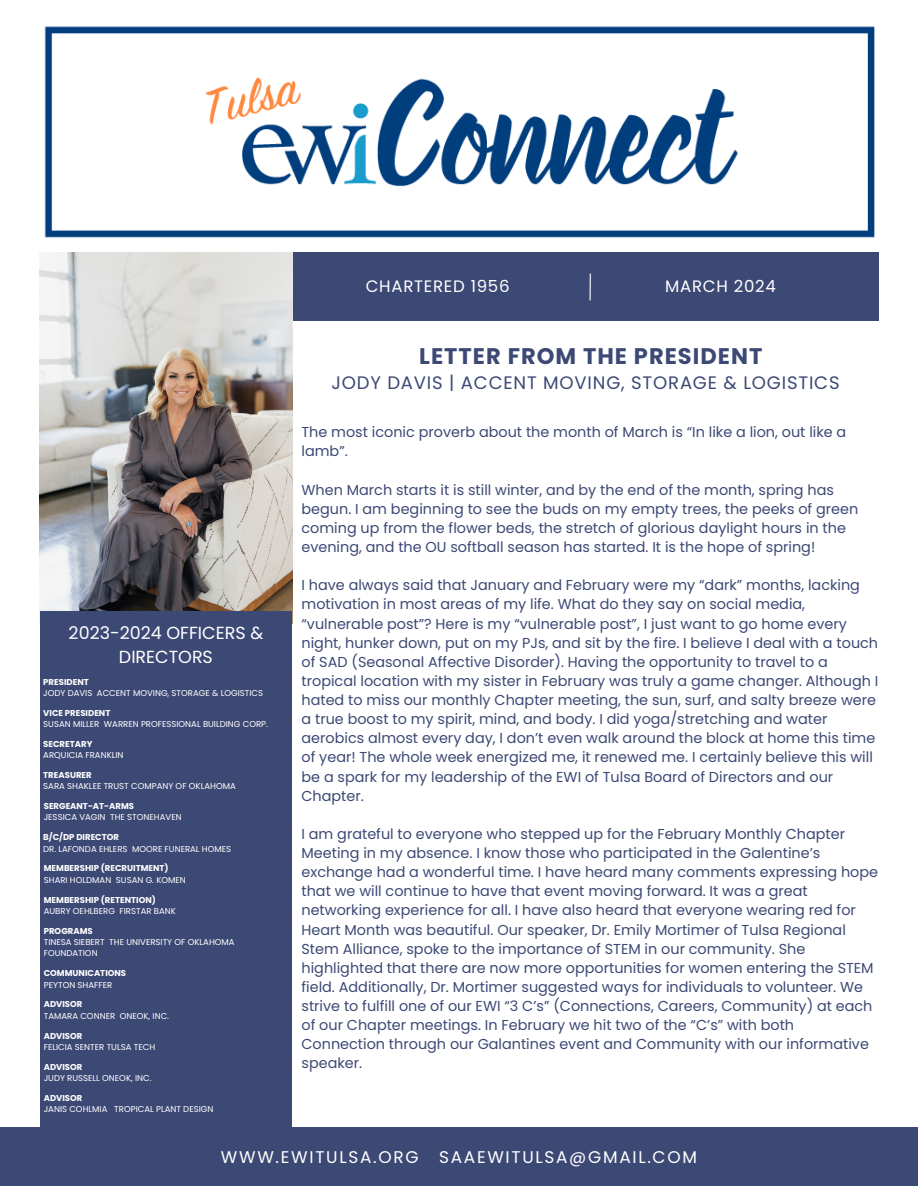
<style>
.page{position:relative;width:918px;height:1188px;background:#fff}
.page>*{position:absolute;margin:0;border:0;box-sizing:border-box;transform-origin:0 0}
.t1{font:700 22.5px "Poppins";letter-spacing:.045em;color:#3d4975}
.t2{font:18px "Poppins";letter-spacing:.045em;color:#3d4975}
.t3{font:17.55px/23.7px "Poppins";color:#fff;text-align:center}
.t4{font:16.95px "Poppins";letter-spacing:.1em;color:#fff}
.t5{font:16.5px "Poppins";letter-spacing:.045em;color:#fff}
.t6{font:14.4px/19.2px "Poppins";color:#3d4975}
.t7{font:8.55px/11.4px "Poppins";color:#fff}
.t8{font:700 8.55px "Poppins";color:#fff}
</style>
<div class="page">
<div style="left:292px;top:252px;width:586px;height:69px;background:#3d4975"></div>
<img style="left:39px;top:252px;width:253px;height:370px">
<div style="left:40px;top:611px;width:252px;height:516px;background:#3d4975"></div>
<div style="left:0;top:1127px;width:918px;height:59px;background:#3d4975"></div>
<img style="left:44px;top:26px;width:831px;height:212px">
<svg style="left:590px;top:274px;width:1px;height:27px"></svg>
<p class="t5" style="left:366px;top:274px;width:145px">CHARTERED 1956</p>
<p class="t5" style="left:665px;top:274px;width:112px">MARCH 2024</p>
<p class="t3" style="left:69px;top:621px;width:196px">2023-2024 OFFICERS &amp;<br>DIRECTORS</p>
<p class="t8" style="left:43px;top:676px;width:47px">PRESIDENT</p>
<p class="t7" style="left:43px;top:687px;width:221px">JODY DAVIS ACCENT MOVING, STORAGE &amp; LOGISTICS</p>
<p class="t8" style="left:43px;top:707px;width:69px">VICE PRESIDENT</p>
<p class="t7" style="left:43px;top:718px;width:226px">SUSAN MILLER WARREN PROFESSIONAL BUILDING CORP.</p>
<p class="t8" style="left:43px;top:738px;width:51px">SECRETARY</p>
<p class="t7" style="left:43px;top:750px;width:82px">ARQUICIA FRANKLIN</p>
<p class="t8" style="left:43px;top:769px;width:50px">TREASURER</p>
<p class="t7" style="left:43px;top:781px;width:194px">SARA SHAKLEE TRUST COMPANY OF OKLAHOMA</p>
<p class="t8" style="left:44px;top:800px;width:92px">SERGEANT-AT-ARMS</p>
<p class="t7" style="left:44px;top:812px;width:139px">JESSICA VAGIN THE STONEHAVEN</p>
<p class="t8" style="left:43px;top:831px;width:77px">B/C/DP DIRECTOR</p>
<p class="t7" style="left:43px;top:843px;width:189px">DR. LAFONDA EHLERS MOORE FUNERAL HOMES</p>
<p class="t8" style="left:44px;top:862px;width:126px">MEMBERSHIP (RECRUITMENT)</p>
<p class="t7" style="left:44px;top:874px;width:144px">SHARI HOLDMAN SUSAN G. KOMEN</p>
<p class="t8" style="left:44px;top:894px;width:114px">MEMBERSHIP (RETENTION)</p>
<p class="t7" style="left:44px;top:905px;width:134px">AUBRY OEHLBERG FIRSTAR BANK</p>
<p class="t8" style="left:44px;top:925px;width:50px">PROGRAMS</p>
<p class="t7" style="left:44px;top:936px;width:192px">TINESA SIEBERT THE UNIVERSITY OF OKLAHOMA<br>FOUNDATION</p>
<p class="t8" style="left:44px;top:967px;width:84px">COMMUNICATIONS</p>
<h2 class="t7" style="left:44px;top:979px;width:70px">PEYTON SHAFFER</h2>
<h2 class="t8" style="left:44px;top:998px;width:40px">ADVISOR</h2>
<h1 class="t7" style="left:44px;top:1010px;width:127px">TAMARA CONNER ONEOK, INC.</h1>
<h2 class="t8" style="left:44px;top:1030px;width:40px">ADVISOR</h2>
<h3 class="t7" style="left:44px;top:1041px;width:113px">FELICIA SENTER TULSA TECH</h3>
<h3 class="t8" style="left:44px;top:1061px;width:40px">ADVISOR</h3>
<h3 class="t7" style="left:44px;top:1072px;width:109px">JUDY RUSSELL ONEOK, INC.</h3>
<h3 class="t8" style="left:44px;top:1092px;width:40px">ADVISOR</h3>
<h2 class="t7" style="left:44px;top:1103px;width:171px">JANIS COHLMIA TROPICAL PLANT DESIGN</h2>
<p class="t1" style="left:419px;top:341px;width:345px">LETTER FROM THE PRESIDENT</p>
<p class="t2" style="left:331px;top:370px;width:510px">JODY DAVIS | ACCENT MOVING, STORAGE &amp; LOGISTICS</p>
<h2 class="t6" style="left:302px;top:423px;width:546px">The most iconic proverb about the month of March is “In like a lion, out like a lamb”.</h2>
<p class="t6" style="left:302px;top:480px;width:558px">When March starts it is still winter, and by the end of the month, spring has begun. I am beginning to see the buds on my empty trees, the peeks of green coming up from the flower beds, the stretch of glorious daylight hours in the evening, and the OU softball season has started. It is the hope of spring!</p>
<p class="t6" style="left:302px;top:576px;width:578px">I have always said that January and February were my “dark” months, lacking motivation in most areas of my life. What do they say on social media, “vulnerable post”? Here is my “vulnerable post”, I just want to go home every night, hunker down, put on my PJs, and sit by the fire. I believe I deal with a touch of SAD (Seasonal Affective Disorder). Having the opportunity to travel to a tropical location with my sister in February was truly a game changer. Although I hated to miss our monthly Chapter meeting, the sun, surf, and salty breeze were a true boost to my spirit, mind, and body. I did yoga/stretching and water aerobics almost every day, I don’t even walk around the block at home this time of year! The whole week energized me, it renewed me. I certainly believe this will be a spark for my leadership of the EWI of Tulsa Board of Directors and our Chapter.</p>
<p class="t6" style="left:302px;top:824px;width:578px">I am grateful to everyone who stepped up for the February Monthly Chapter Meeting in my absence. I know those who participated in the Galentine’s exchange had a wonderful time. I have heard many comments expressing hope that we will continue to have that event moving forward. It was a great networking experience for all. I have also heard that everyone wearing red for Heart Month was beautiful. Our speaker, Dr. Emily Mortimer of Tulsa Regional Stem Alliance, spoke to the importance of STEM in our community. She highlighted that there are now more opportunities for women entering the STEM field. Additionally, Dr. Mortimer suggested ways for individuals to volunteer. We strive to fulfill one of our EWI “3 C’s” (Connections, Careers, Community) at each of our Chapter meetings. In February we hit two of the “C’s” with both Connection through our Galantines event and Community with our informative speaker.</p>
<p class="t4" style="left:221px;top:1145px;width:478px">WWW.EWITULSA.ORG SAAEWITULSA@GMAIL.COM</p>
</div>
